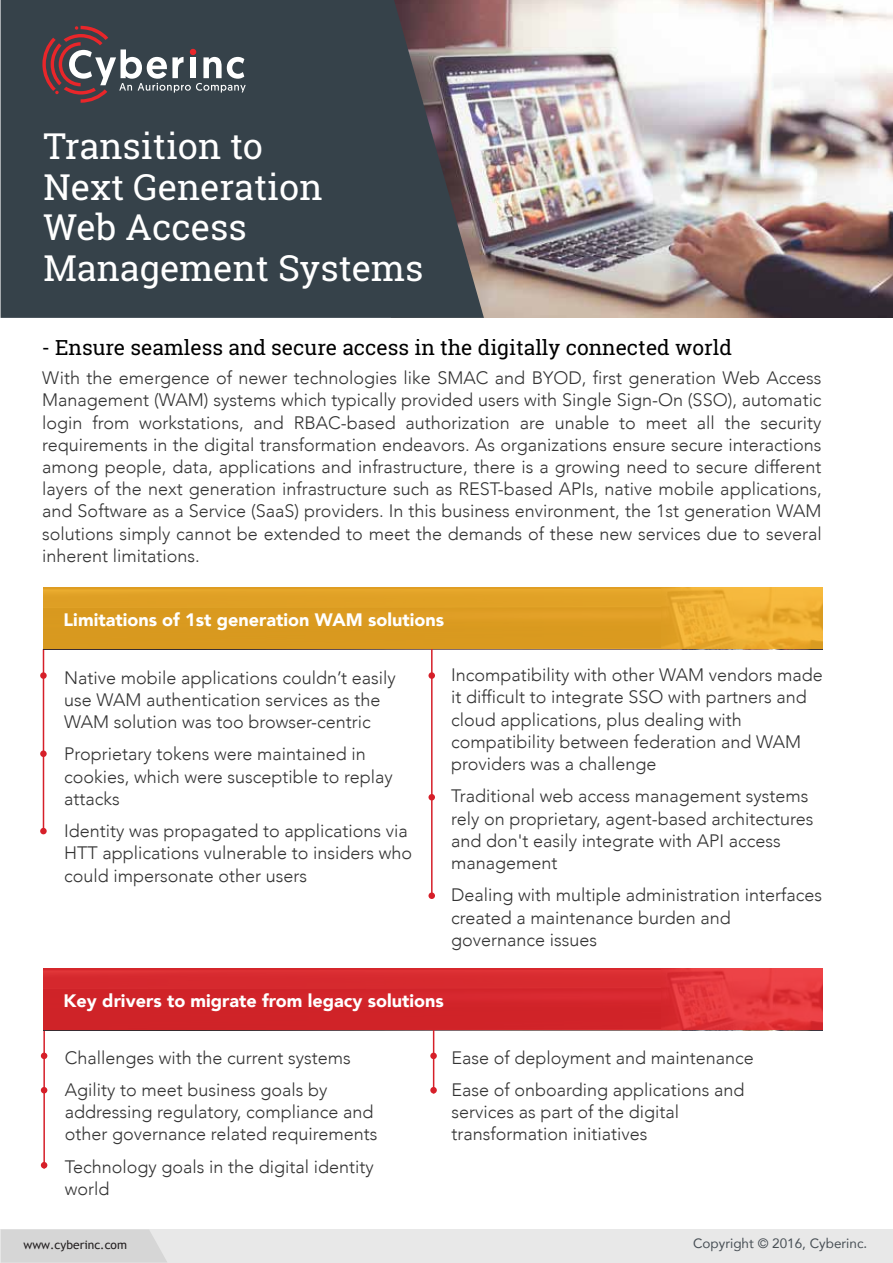
<style>
.page{position:relative;width:893px;height:1263px;background:#fff}
.page>*{position:absolute;margin:0;border:0;box-sizing:border-box;transform-origin:0 0}
.t1{font:36px/40.5px "Roboto Slab";color:#fff}
.t2{font:21px "Roboto Slab";color:#000}
.t3{font:300 18px/22.2px "Avenir";color:#333}
.t4{font:900 18px "Avenir";color:#fff}
.t5{font:13.5px "Avenir";color:#353d44}
.t6{font:12px "Trebuchet MS";color:#231f20}
</style>
<div class="page">
<hr style="left:43px;top:989px;width:2px;height:179px;background:#d61f29">
<img style="left:484px;top:0;width:409px;height:318px">
<div style="left:0;top:1229px;width:893px;height:33px;background:#e8e8e8"></div>
<div style="left:1px;top:1230px;width:166px;height:32px;background:#d6d6d6"></div>
<svg style="left:1px;top:0;width:483px;height:318px;background:#3e464e"></svg>
<svg style="left:42px;top:26px;width:204px;height:77px;background:#5d5a60"></svg>
<hr style="left:43px;top:649px;width:1px;height:182px;background:#d61f29">
<svg style="left:43px;top:587px;width:780px;height:62px;background:#e0a025"></svg>
<svg style="left:43px;top:969px;width:780px;height:61px;background:#d62a2f"></svg>
<div style="left:40px;top:672px;width:7px;height:7px;background:#d61f29;border-radius:50%"></div>
<div style="left:40px;top:750px;width:7px;height:7px;background:#d61f29;border-radius:50%"></div>
<div style="left:40px;top:828px;width:7px;height:6px;background:#d61f29;border-radius:50%"></div>
<hr style="left:431px;top:649px;width:2px;height:247px;background:#d61f29">
<div style="left:428px;top:672px;width:7px;height:7px;background:#d61f29;border-radius:50%"></div>
<div style="left:428px;top:794px;width:7px;height:6px;background:#d61f29;border-radius:50%"></div>
<div style="left:428px;top:892px;width:7px;height:7px;background:#d61f29;border-radius:50%"></div>
<div style="left:41px;top:1052px;width:6px;height:7px;background:#d61f29;border-radius:50%"></div>
<svg style="left:41px;top:1162px;width:6px;height:6px"></svg>
<svg style="left:41px;top:1087px;width:6px;height:6px"></svg>
<hr style="left:433px;top:1030px;width:1px;height:63px;background:#d61f29">
<div style="left:430px;top:1052px;width:7px;height:7px;background:#d61f29;border-radius:50%"></div>
<div style="left:430px;top:1087px;width:7px;height:6px;background:#d61f29;border-radius:50%"></div>
<h1 class="t1" style="left:43px;top:126px;width:382px">Transition to<br>Next Generation<br>Web Access<br>Management Systems</h1>
<p class="t2" style="left:42px;top:333px;width:692px">- Ensure seamless and secure access in the digitally connected world</p>
<p class="t3" style="left:42px;top:367px;width:781px;text-align:justify">With the emergence of newer technologies like SMAC and BYOD, first generation Web Access Management (WAM) systems which typically provided users with Single Sign-On (SSO), automatic login from workstations, and RBAC-based authorization are unable to meet all the security requirements in the digital transformation endeavors. As organizations ensure secure interactions among people, data, applications and infrastructure, there is a growing need to secure different layers of the next generation infrastructure such as REST-based APIs, native mobile applications, and Software as a Service (SaaS) providers. In this business environment, the 1st generation WAM solutions simply cannot be extended to meet the demands of these new services due to several inherent limitations.</p>
<p class="t4" style="left:64px;top:604px;width:382px">Limitations of 1st generation WAM solutions</p>
<p class="t3" style="left:64px;top:666px;width:333px">Native mobile applications couldn’t easily use WAM authentication services as the<br>WAM solution was too browser-centric</p>
<p class="t3" style="left:64px;top:743px;width:330px">Proprietary tokens were maintained in cookies, which were susceptible to replay attacks</p>
<p class="t3" style="left:64px;top:820px;width:350px">Identity was propagated to applications via<br>HTT applications vulnerable to insiders who could impersonate other users</p>
<p class="t3" style="left:451px;top:664px;width:373px">Incompatibility with other WAM vendors made it difficult to integrate SSO with partners and cloud applications, plus dealing with compatibility between federation and WAM providers was a challenge</p>
<p class="t3" style="left:451px;top:785px;width:364px">Traditional web access management systems rely on proprietary, agent-based architectures and don't easily integrate with API access management</p>
<p class="t3" style="left:451px;top:884px;width:373px">Dealing with multiple administration interfaces created a maintenance burden and governance issues</p>
<p class="t4" style="left:64px;top:985px;width:382px">Key drivers to migrate from legacy solutions</p>
<p class="t3" style="left:65px;top:1041px;width:288px;line-height:32.4px">Challenges with the current systems<br>Agility to meet business goals by</p>
<p class="t3" style="left:65px;top:1101px;width:314px">addressing regulatory, compliance and other governance related requirements</p>
<p class="t3" style="left:65px;top:1155px;width:311px">Technology goals in the digital identity world</p>
<p class="t3" style="left:451px;top:1041px;width:304px;line-height:32.4px">Ease of deployment and maintenance<br>Ease of onboarding applications and</p>
<p class="t3" style="left:451px;top:1101px;width:229px">services as part of the digital transformation initiatives</p>
<p class="t6" style="left:23px;top:1238px;width:105px">www.cyberinc.com</p>
<p class="t5" style="left:693px;top:1232px;width:176px">Copyright © 2016, Cyberinc.</p>
</div>
